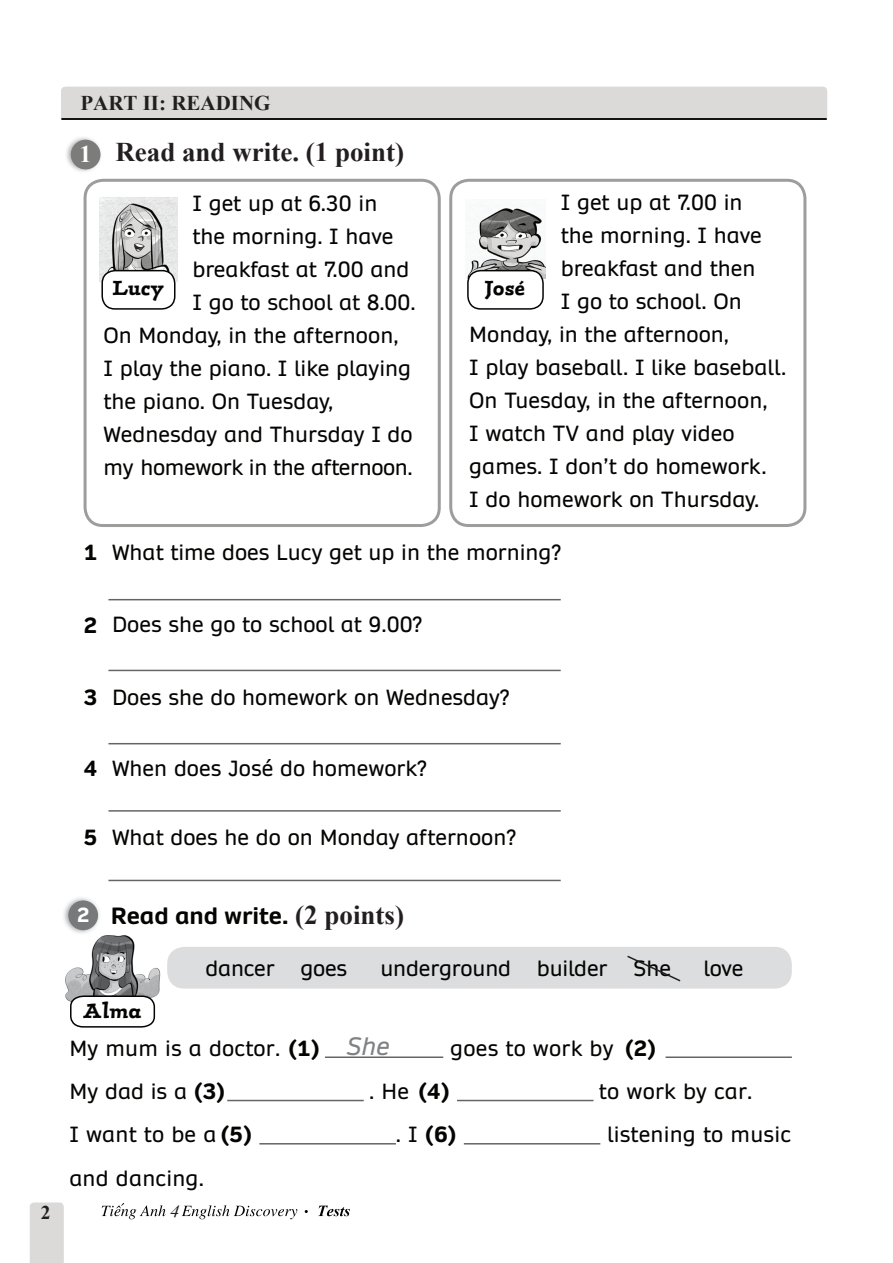
<style>
.page{position:relative;width:893px;height:1263px;background:#fff}
.page>*{position:absolute;margin:0;border:0;box-sizing:border-box;transform-origin:0 0}
.t1{font:700 27px "Times New Roman";color:#231f20}
.t2{font:700 24px "Times New Roman";color:#fff}
.t3{font:700 22.5px "Daytona Pro Primary";color:#040503}
.t4{font:21px "Daytona Pro Primary";color:#040503}
.t5{font:21px "Daytona Pro Primary";letter-spacing:-.02em;color:#040503}
.t6{font:700 21px "Times New Roman";color:#231f20}
.t7{font:700 21px "Conrad Infant";color:#040503}
.t8{font:700 21px "Daytona Pro Primary";color:#040503}
.t9{font:700 19.5px "Times New Roman";color:#231f20}
.t10{font:italic 17.4px "Times New Roman";color:#231f20;scale:1.13 1}
.s1{font-weight:700}
.s2{font-size:19.5px;color:#fff}
.s3{font-family:"Times New Roman";font-size:27px;color:#231f20}
.s4{font-family:"Daytona Pro Var";font-style:italic;font-size:24px;color:#808285}
.s5{font-weight:400}
</style>
<div class="page">
<svg style="left:182px;top:1205px;width:115px;height:14px"></svg>
<svg style="left:318px;top:1205px;width:32px;height:11px"></svg>
<svg style="left:102px;top:1203px;width:64px;height:16px"></svg>
<div style="left:30px;top:1202px;width:34px;height:61px;background:#dbdad9"></div>
<div style="left:61px;top:87px;width:766px;height:32px;background:#dbdad9"></div>
<hr style="left:62px;top:118px;width:765px;height:2px;background:#040503">
<hr style="left:108px;top:599px;width:453px;height:1px;background:#636566">
<hr style="left:108px;top:670px;width:453px;height:1px;background:#636566">
<hr style="left:108px;top:743px;width:453px;height:1px;background:#636566">
<hr style="left:108px;top:810px;width:453px;height:2px;background:#636566">
<hr style="left:108px;top:880px;width:453px;height:1px;background:#636566">
<div style="left:84px;top:179px;width:357px;height:348px;border:3px solid #9d9d9c;border-radius:18px"></div>
<div style="left:449px;top:179px;width:357px;height:348px;border:3px solid #9d9d9c;border-radius:18px"></div>
<img style="left:100px;top:197px;width:77px;height:88px">
<div style="left:102px;top:271px;width:73px;height:38px;background:#fff;border-radius:13px"></div>
<div style="left:101px;top:270px;width:74px;height:40px;border:2px solid #040503;border-radius:13px"></div>
<img style="left:467px;top:208px;width:78px;height:71px">
<div style="left:468px;top:271px;width:75px;height:38px;background:#fff;border-radius:13px"></div>
<div style="left:467px;top:270px;width:77px;height:40px;border:2px solid #040503;border-radius:13px"></div>
<img style="left:66px;top:137px;width:35px;height:35px">
<div style="left:71px;top:140px;width:30px;height:29px;background:#7c7d7b;border-radius:50%"></div>
<img style="left:65px;top:935px;width:95px;height:66px">
<div style="left:167px;top:947px;width:625px;height:41px;background:#dcddde;border-radius:17px"></div>
<hr style="left:325px;top:1056px;width:118px;height:2px;background:#636566">
<hr style="left:666px;top:1056px;width:126px;height:2px;background:#636566">
<hr style="left:227px;top:1100px;width:137px;height:1px;background:#636566">
<hr style="left:457px;top:1100px;width:136px;height:1px;background:#636566">
<hr style="left:259px;top:1143px;width:137px;height:1px;background:#636566">
<hr style="left:464px;top:1143px;width:136px;height:1px;background:#636566">
<svg style="left:69px;top:995px;width:87px;height:33px"></svg>
<img style="left:63px;top:897px;width:36px;height:36px">
<div style="left:68px;top:900px;width:30px;height:30px;background:#77797a;border-radius:50%"></div>
<svg style="left:627px;top:955px;width:54px;height:27px"></svg>
<p class="t6" style="left:80px;top:87px;width:192px">PART II: READING</p>
<p class="t1" style="left:115px;top:133px;width:290px">Read and write. (1 point)</p>
<p class="t2" style="left:79px;top:136px;width:13px">1</p>
<p class="t4" style="left:561px;top:189px;width:183px">I get up at 7.00 in</p>
<p class="t4" style="left:561px;top:222px;width:203px">the morning. I have</p>
<p class="t4" style="left:561px;top:255px;width:196px">breakfast and then</p>
<p class="t4" style="left:561px;top:288px;width:183px">I go to school. On</p>
<p class="t4" style="left:469px;top:321px;width:261px">Monday, in the afternoon,</p>
<p class="t4" style="left:469px;top:354px;width:319px">I play baseball. I like baseball.</p>
<p class="t4" style="left:469px;top:387px;width:300px">On Tuesday, in the afternoon,</p>
<p class="t4" style="left:469px;top:420px;width:267px">I watch TV and play video</p>
<p class="t4" style="left:469px;top:453px;width:299px">games. I don’t do homework.</p>
<p class="t4" style="left:469px;top:486px;width:291px">I do homework on Thursday.</p>
<p class="t4" style="left:192px;top:189px;width:186px">I get up at 6.30 in</p>
<p class="t4" style="left:192px;top:222px;width:203px">the morning. I have</p>
<p class="t4" style="left:192px;top:255px;width:218px">breakfast at 7.00 and</p>
<p class="t4" style="left:192px;top:288px;width:225px">I go to school at 8.00.</p>
<p class="t4" style="left:104px;top:321px;width:296px">On Monday, in the afternoon,</p>
<p class="t4" style="left:104px;top:354px;width:309px">I play the piano. I like playing</p>
<p class="t4" style="left:104px;top:387px;width:231px">the piano. On Tuesday,</p>
<p class="t4" style="left:104px;top:420px;width:311px">Wednesday and Thursday I do</p>
<p class="t5" style="left:104px;top:453px;width:311px">my homework in the afternoon.</p>
<p class="t7" style="left:113px;top:276px;width:53px">Lucy</p>
<p class="t7" style="left:484px;top:276px;width:42px">José</p>
<p class="t4" style="left:84px;top:539px;width:479px"><span class="s1">1</span> What time does Lucy get up in the morning?</p>
<p class="t4" style="left:84px;top:611px;width:340px"><span class="s1">2</span> Does she go to school at 9.00?</p>
<p class="t4" style="left:84px;top:683px;width:427px"><span class="s1">3</span> Does she do homework on Wednesday?</p>
<p class="t4" style="left:84px;top:754px;width:345px"><span class="s1">4</span> When does José do homework?</p>
<p class="t4" style="left:84px;top:824px;width:434px"><span class="s1">5</span> What does he do on Monday afternoon?</p>
<p class="t9" style="left:41px;top:1199px;width:11px">2</p>
<p class="t3" style="left:77px;top:900px;width:329px"><span class="s2">2</span> Read and write. <span class="s3">(2 points)</span></p>
<p class="t7" style="left:83px;top:998px;width:60px">Alma</p>
<p class="t4" style="left:205px;top:954px;width:143px">dancer goes</p>
<p class="t4" style="left:381px;top:954px;width:292px">underground builder She</p>
<p class="t4" style="left:703px;top:954px;width:42px">love</p>
<p class="t4" style="left:69px;top:1034px;width:322px">My mum is a doctor. <span class="s1">(1)</span> <span class="s4">She</span></p>
<p class="t4" style="left:450px;top:1034px;width:208px">goes to work by <span class="s1">(2)</span></p>
<p class="t4" style="left:69px;top:1077px;width:158px">My dad is a <span class="s1">(3)</span></p>
<p class="t4" style="left:369px;top:1077px;width:82px">. He <span class="s1">(4)</span></p>
<p class="t4" style="left:599px;top:1077px;width:155px">to work by car.</p>
<p class="t4" style="left:69px;top:1121px;width:184px">I want to be a <span class="s1">(5)</span></p>
<p class="t8" style="left:396px;top:1120px;width:62px"><span class="s5">. I</span> (6)</p>
<p class="t4" style="left:607px;top:1121px;width:185px">listening to music</p>
<p class="t4" style="left:69px;top:1164px;width:136px">and dancing.</p>
<p class="t10" style="left:170px;top:1199px;width:10px">4</p>
</div>
